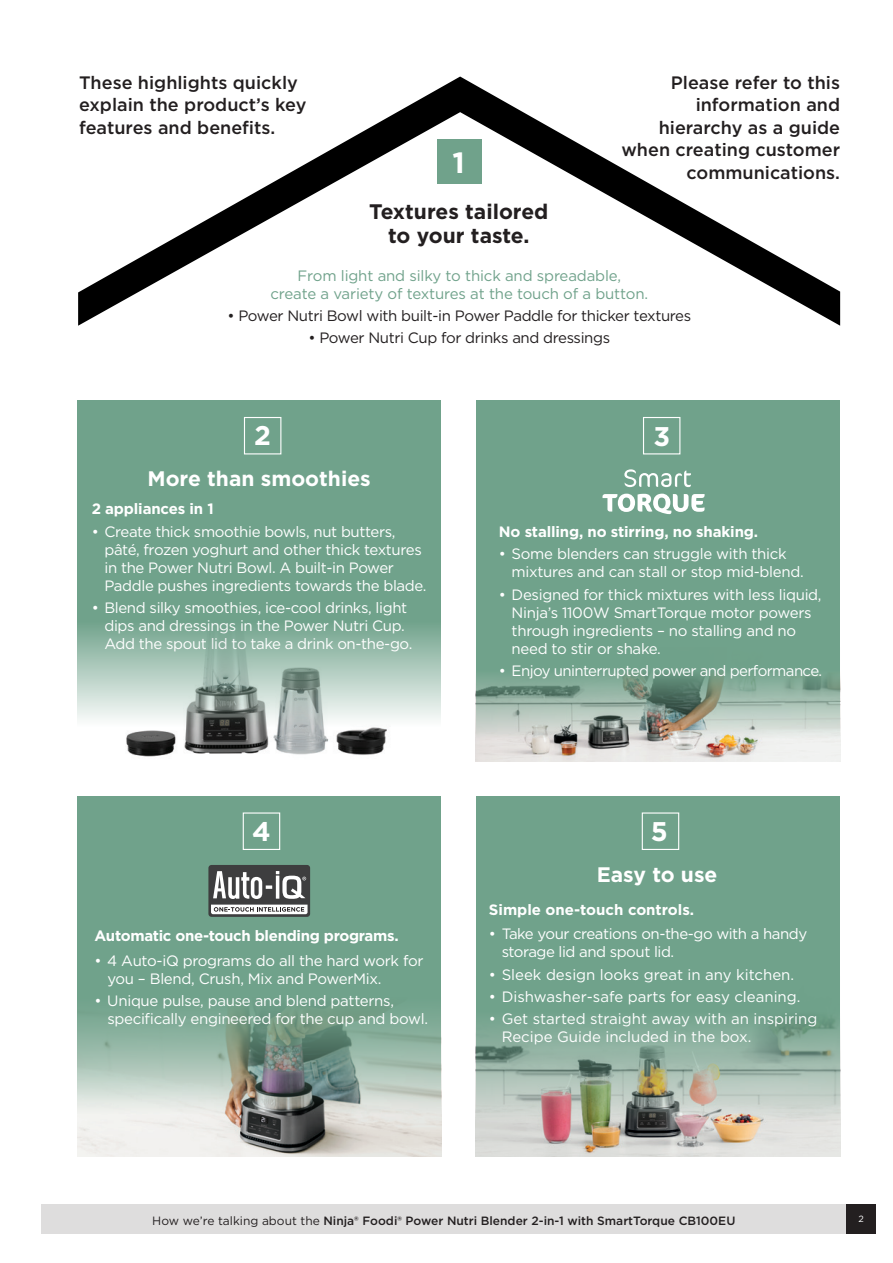
<style>
.page{position:relative;width:893px;height:1263px;background:#fff}
.page>*{position:absolute;margin:0;border:0;box-sizing:border-box;transform-origin:0 0}
.t1{font:700 29.25px "Gotham";color:#fff}
.t2{font:700 27px "Gotham";color:#fff}
.t3{font:700 21px/24px "Gotham";color:#231f20;text-align:center}
.t4{font:700 21px "Gotham";color:#fff}
.t5{font:500 18px/22.5px "Gotham";color:#231f20}
.t6{font:15px/18px "Gotham";letter-spacing:-.02em;color:#fff}
.t7{font:15px/18px "Gotham";color:#fff}
.t8{font:700 15px "Gotham";letter-spacing:-.01em;color:#fff}
.t9{font:15px "Gotham";letter-spacing:-.025em;color:#231f20}
.t10{font:15px/18px "Gotham";letter-spacing:-.01em;color:#70a28b;text-align:center}
.t11{font:15px "Gotham";letter-spacing:-.04em;color:#fff}
.t12{font:500 12px "Gotham";color:#231f20}
.t13{font:9px "Gotham";color:#fff}
.s1{font-weight:400}
</style>
<div class="page">
<div style="left:476px;top:400px;width:364px;height:361px;background:#70a28b"></div>
<img style="left:476px;top:674px;width:365px;height:87px">
<div style="left:41px;top:1204px;width:814px;height:30px;background:#dedddd"></div>
<div style="left:846px;top:1204px;width:30px;height:30px;background:#231f20"></div>
<div style="left:476px;top:796px;width:364px;height:361px;background:#70a28b"></div>
<div style="left:77px;top:796px;width:364px;height:361px;background:#70a28b"></div>
<div style="left:77px;top:400px;width:364px;height:361px;background:#70a28b"></div>
<svg style="left:78px;top:77px;width:762px;height:249px"></svg>
<div style="left:244px;top:417px;width:37px;height:37px;border:1px solid #fff"></div>
<div style="left:643px;top:417px;width:37px;height:37px;border:1px solid #fff"></div>
<div style="left:243px;top:812px;width:37px;height:38px;border:1px solid #fff"></div>
<div style="left:642px;top:812px;width:37px;height:38px;border:1px solid #fff"></div>
<img style="left:476px;top:1017px;width:365px;height:140px">
<img style="left:77px;top:1011px;width:364px;height:146px">
<div style="left:208px;top:865px;width:102px;height:52px;background:#3e3e3f;border-radius:3px"></div>
<svg style="left:211px;top:905px;width:97px;height:9px"></svg>
<svg style="left:213px;top:871px;width:93px;height:28px"></svg>
<svg style="left:602px;top:494px;width:103px;height:20px"></svg>
<svg style="left:624px;top:469px;width:67px;height:18px"></svg>
<svg style="left:77px;top:629px;width:364px;height:132px;background:#cdded6"></svg>
<img style="left:114px;top:629px;width:291px;height:132px">
<p class="t5" style="left:79px;top:71px;width:229px">These highlights quickly explain the product’s key features and benefits.</p>
<p class="t5" style="left:621px;top:71px;width:220px;text-align:right">Please refer to this information and hierarchy as a guide when creating customer communications.</p>
<p class="t1" style="left:453px;top:143px;width:14px">1</p>
<p class="t3" style="left:369px;top:199px;width:181px">Textures tailored to your taste.</p>
<p class="t10" style="left:270px;top:266px;width:379px">From light and silky to thick and spreadable,<br>create a variety of textures at the touch of a button.</p>
<p class="t9" style="left:227px;top:306px;width:465px">• Power Nutri Bowl with built-in Power Paddle for thicker textures</p>
<p class="t9" style="left:308px;top:328px;width:303px">• Power Nutri Cup for drinks and dressings</p>
<p class="t2" style="left:254px;top:418px;width:18px">2</p>
<p class="t4" style="left:147px;top:465px;width:225px">More than smoothies</p>
<p class="t8" style="left:92px;top:499px;width:124px">2 appliances in 1</p>
<p class="t6" style="left:104px;top:522px;width:324px;text-indent:-13px">• Create thick smoothie bowls, nut butters, pâté, frozen yoghurt and other thick textures in the Power Nutri Bowl. A built-in Power Paddle pushes ingredients towards the blade.</p>
<p class="t6" style="left:104px;top:598px;width:309px;text-indent:-13px">• Blend silky smoothies, ice-cool drinks, light dips and dressings in the Power Nutri Cup.<br>Add the spout lid to take a drink on-the-go.</p>
<p class="t2" style="left:252px;top:813px;width:20px">4</p>
<p class="t8" style="left:95px;top:926px;width:306px">Automatic one-touch blending programs.</p>
<p class="t6" style="left:107px;top:951px;width:318px;text-indent:-13px">• 4 Auto-iQ programs do all the hard work for you – Blend, Crush, Mix and PowerMix.</p>
<p class="t6" style="left:107px;top:991px;width:322px;text-indent:-13px">• Unique pulse, pause and blend patterns, specifically engineered for the cup and bowl.</p>
<p class="t2" style="left:653px;top:419px;width:18px">3</p>
<p class="t8" style="left:499px;top:522px;width:261px">No stalling, no stirring, no shaking.</p>
<p class="t6" style="left:512px;top:545px;width:294px;text-indent:-13px">• Some blenders can struggle with thick mixtures and can stall or stop mid-blend.</p>
<p class="t6" style="left:512px;top:585px;width:311px;text-indent:-13px">• Designed for thick mixtures with less liquid, Ninja’s 1100W SmartTorque motor powers through ingredients – no stalling and no need to stir or shake.</p>
<p class="t11" style="left:499px;top:661px;width:325px">• Enjoy uninterrupted power and performance.</p>
<p class="t2" style="left:651px;top:813px;width:19px">5</p>
<p class="t4" style="left:597px;top:860px;width:122px">Easy to use</p>
<p class="t8" style="left:489px;top:900px;width:207px">Simple one-touch controls.</p>
<p class="t6" style="left:502px;top:925px;width:307px;text-indent:-13px">• Take your creations on-the-go with a handy storage lid and spout lid.</p>
<p class="t7" style="left:489px;top:965px;width:307px">• Sleek design looks great in any kitchen.</p>
<p class="t7" style="left:489px;top:987px;width:313px">• Dishwasher-safe parts for easy cleaning.</p>
<p class="t7" style="left:502px;top:1009px;width:317px;text-indent:-13px">• Get started straight away with an inspiring<br>Recipe Guide included in the box.</p>
<p class="t12" style="left:152px;top:1213px;width:585px"><span class="s1">How we’re talking about the</span> Ninja® Foodi® Power Nutri Blender 2-in-1 with SmartTorque CB100EU</p>
<p class="t13" style="left:858px;top:1213px;width:7px">2</p>
</div>
